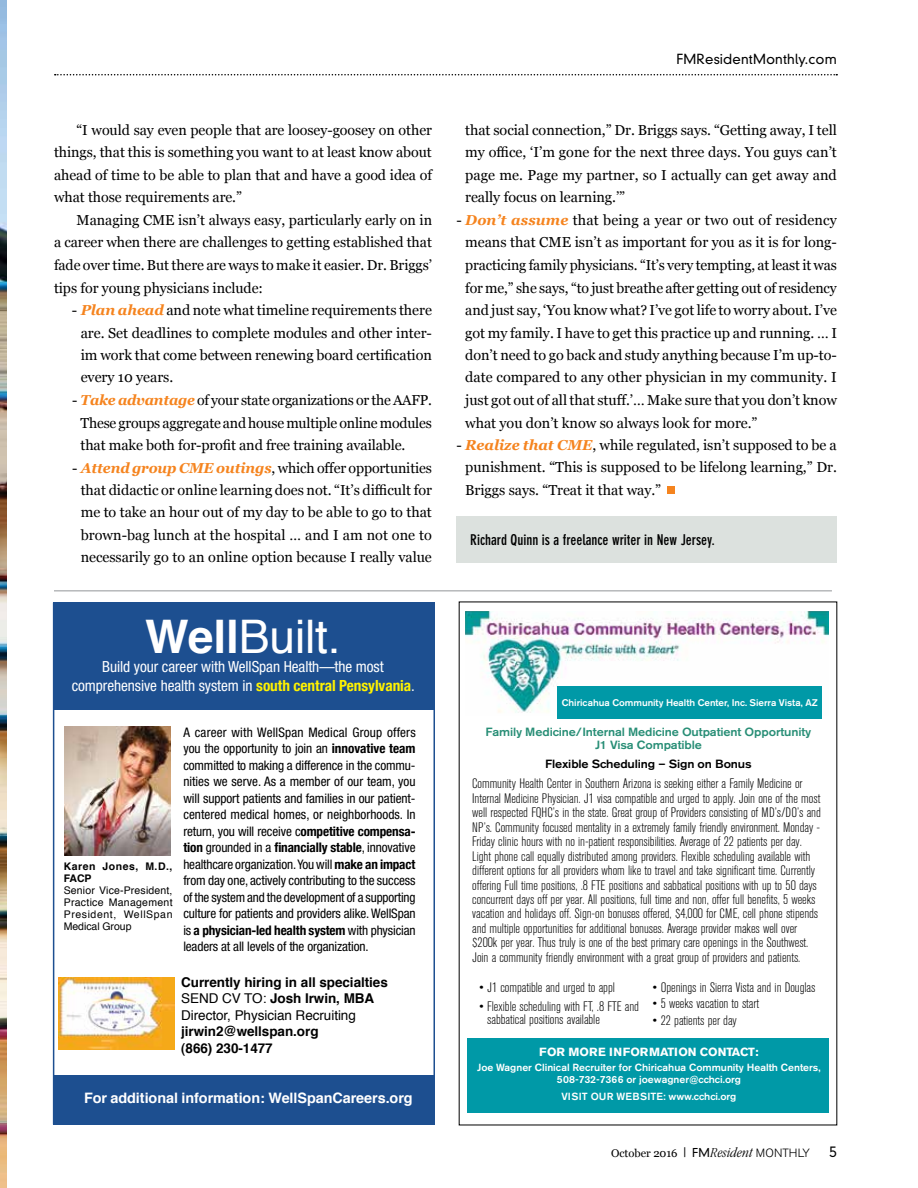
<style>
.page{position:relative;width:918px;height:1188px;background:#fff}
.page>*{position:absolute;margin:0;border:0;box-sizing:border-box;transform-origin:0 0}
.t1{font:46.35px "Helvetica";letter-spacing:-.005em;color:#fff}
.t2{font:condensed 15.3px/19.2px "Helvetica Neue";letter-spacing:-.005em;color:#fff;text-align:center}
.t3{font:700 condensed 14.7px "DIN Neuzeit Grotesk";color:#000}
.t4{font:14.4px/22.5px "Georgia";letter-spacing:-.005em;color:#000;text-align:justify}
.t5{font:700 14.4px "Helvetica";letter-spacing:-.005em;color:#fff}
.t6{font:300 14.25px "DIN Neuzeit Grotesk";color:#000}
.t7{font:300 condensed 13.65px/14.4px "Akzidenz Grotesk BE";letter-spacing:-.005em;color:#000;scale:1.07 1}
.t8{font:700 13.5px/16.5px "Helvetica";letter-spacing:-.005em;color:#000}
.t9{font:300 13.5px "DIN Neuzeit Grotesk";letter-spacing:.01em;color:#000}
.t10{font:condensed 13.2px/16.5px "Helvetica Neue";letter-spacing:-.01em;color:#000;text-align:justify}
.t11{font:500 11.85px/13.6px "Akzidenz Grotesk BE";letter-spacing:-.01em;color:#288e76;text-align:center;scale:1.07 1}
.t12{font:500 11.85px "Akzidenz Grotesk BE";letter-spacing:-.01em;color:#000;scale:1.07 1}
.t13{font:700 11.7px "Akzidenz Grotesk BE";color:#fff}
.t14{font:11.1px "Georgia";letter-spacing:-.005em;color:#000}
.t15{font:10.5px/12px "Helvetica";letter-spacing:.025em;color:#000;text-align:justify}
.t16{font:700 10.5px/12px "Helvetica";letter-spacing:.05em;color:#000}
.t17{font:500 10.2px/12.3px "Akzidenz Grotesk BE";color:#fff;text-align:center}
.t18{font:500 9.6px "Akzidenz Grotesk BE";letter-spacing:-.005em;color:#fff}
.s1{font-weight:700;font-style:italic;color:#f5841f}
.s2{font-weight:700}
.s3{font-weight:700;color:#fff200}
.s4{font-weight:400}
.s5{font-weight:700;font-size:10.35px}
.s6{font-family:"DIN Neuzeit Grotesk";font-weight:300;font-size:11.85px}
.s7{font-family:"ITC Garamond MM It 300 400";font-size:14.1px}
.s8{font-family:"Akzidenz Grotesk BE";font-weight:300;font-size:11.85px}
</style>
<div class="page">
<img style="left:0;top:0;width:7px;height:1188px">
<svg style="left:55px;top:74px;width:782px;height:1px"></svg>
<div style="left:457px;top:516px;width:380px;height:47px;background:#dce1de"></div>
<img style="left:466px;top:611px;width:363px;height:105px">
<div style="left:558px;top:687px;width:264px;height:32px;background:#0099a7"></div>
<div style="left:467px;top:1039px;width:362px;height:74px;background:#0099a7"></div>
<hr style="left:54px;top:590px;width:778px;height:1px;background:#939598">
<div style="left:54px;top:603px;width:381px;height:107px;background:#1d4f90"></div>
<div style="left:54px;top:1075px;width:381px;height:49px;background:#1d4f90"></div>
<img style="left:65px;top:727px;width:105px;height:128px">
<img style="left:58px;top:978px;width:117px;height:71px">
<div style="left:667px;top:486px;width:8px;height:8px;background:#f5841f"></div>
<p class="t4" style="left:54px;top:118px;width:380px;text-indent:22px">“I would say even people that are loosey-goosey on other things, that this is something you want to at least know about ahead of time to be able to plan that and have a good idea of what those requirements are.”</p>
<p class="t4" style="left:54px;top:208px;width:380px;text-indent:22px">Managing CME isn’t always easy, particularly early on in a career when there are challenges to getting established that fade over time. But there are ways to make it easier. Dr. Briggs’ tips for young physicians include:</p>
<p class="t4" style="left:81px;top:298px;width:353px;text-indent:-9px">- <span class="s1">Plan ahead</span> and note what timeline requirements there are. Set deadlines to complete modules and other inter&shy;im work that come between renewing board certification every 10 years.</p>
<p class="t4" style="left:81px;top:388px;width:353px;text-indent:-9px">- <span class="s1">Take advantage</span> of your state organizations or the AAFP.<br>These groups aggregate and house multiple online modules that make both for-profit and free training available.</p>
<p class="t4" style="left:81px;top:456px;width:353px;text-indent:-9px">- <span class="s1">Attend group CME outings</span>, which offer opportunities that didactic or online learning does not. “It’s difficult for me to take an hour out of my day to be able to go to that brown-bag lunch at the hospital … and I am not one to necessarily go to an online option because I really value</p>
<h1 class="t1" style="left:145px;top:597px;width:197px"><span class="s2">Well</span>Built.</h1>
<p class="t2" style="left:72px;top:657px;width:345px">Build your career with WellSpan Health—the most comprehensive health system in <span class="s3">south central Pensylvania</span>.</p>
<p class="t10" style="left:183px;top:724px;width:234px">A career with WellSpan Medical Group offers you the opportunity to join an <span class="s2">innovative team </span>committed to making a difference in the commu&shy;nities we serve. As a member of our team, you will support patients and families in our patient&shy;centered medical homes, or neighborhoods. In return, you will receive c<span class="s2">ompetitive compensa&shy;tion</span> grounded in a <span class="s2">financially stable</span>, innovative healthcare organization. You will <span class="s2">make an impact </span>from day one, actively contributing to the success of the system and the development of a supporting culture for patients and providers alike. WellSpan is <span class="s2">a physician-led health system</span> with physician leaders at all levels of the organization.</p>
<p class="t16" style="left:64px;top:860px;width:110px">Karen Jones, M.D.,<br>FACP</p>
<p class="t15" style="left:64px;top:884px;width:110px">Senior Vice-President, Practice Management President, WellSpan Medical Group</p>
<p class="t8" style="left:181px;top:973px;width:208px">Currently hiring in all specialties<br><span class="s4">SEND CV TO:</span> Josh Irwin, MBA<br><span class="s4">Director, Physician Recruiting</span></p>
<p class="t8" style="left:181px;top:1023px;width:139px">jirwin2@wellspan.org (866) 230-1477</p>
<p class="t5" style="left:84px;top:1085px;width:330px">For additional information: WellSpanCareers.org</p>
<p class="t9" style="left:676px;top:50px;width:162px">FMResidentMonthly.com</p>
<p class="t4" style="left:465px;top:118px;width:373px">that social connection,” Dr. Briggs says. “Getting away, I tell my office, ‘I’m gone for the next three days. You guys can’t page me. Page my partner, so I actually can get away and really focus on learning.’”</p>
<p class="t4" style="left:465px;top:208px;width:373px;text-indent:-9px">- <span class="s1">Don’t assume</span> that being a year or two out of residency means that CME isn’t as important for you as it is for long&shy;practicing family physicians. “It’s very tempting, at least it was for me,” she says, “to just breathe after getting out of residency and just say, ‘You know what? I’ve got life to worry about. I’ve got my family. I have to get this practice up and running. … I don’t need to go back and study anything because I’m up-to&shy;date compared to any other physician in my community. I just got out of all that stuff.’… Make sure that you don’t know what you don’t know so always look for more.”</p>
<p class="t4" style="left:465px;top:433px;width:373px;text-indent:-9px">- <span class="s1">Realize that CME</span>, while regulated, isn’t supposed to be a punishment. “This is supposed to be lifelong learning,” Dr.<br>Briggs says. “Treat it that way.”</p>
<p class="t3" style="left:470px;top:531px;width:246px">Richard Quinn is a freelance writer in New Jersey.</p>
<p class="t18" style="left:562px;top:696px;width:257px">Chiricahua Community Health Center, Inc. Sierra Vista, AZ</p>
<p class="t11" style="left:486px;top:724px;width:306px">Family Medicine/Internal Medicine Outpatient Opportunity<br>J1 Visa Compatible</p>
<p class="t12" style="left:545px;top:757px;width:195px">Flexible Scheduling – Sign on Bonus</p>
<p class="t7" style="left:472px;top:777px;width:327px">Community Health Center in Southern Arizona is seeking either a Family Medicine or Internal Medicine Physician. J1 visa compatible and urged to apply. Join one of the most well respected FQHC’s in the state. Great group of Providers consisting of MD’s/DO’s and NP’s. Community focused mentality in a extremely family friendly environment. Monday - Friday clinic hours with no in-patient responsibilities. Average of 22 patients per day.<br>Light phone call equally distributed among providers. Flexible scheduling available with different options for all providers whom like to travel and take significant time. Currently offering Full time positions, .8 FTE positions and sabbatical positions with up to 50 days concurrent days off per year. All positions, full time and non, offer full benefits, 5 weeks vacation and holidays off. Sign-on bonuses offered, $4,000 for CME, cell phone stipends and multiple opportunities for additional bonuses. Average provider makes well over $200k per year. Thus truly is one of the best primary care openings in the Southwest.<br>Join a community friendly environment with a great group of providers and patients.</p>
<p class="t7" style="left:479px;top:980px;width:128px">• J1 compatible and urged to appl</p>
<p class="t7" style="left:487px;top:1000px;width:143px;line-height:13.6px;text-indent:-8px">• Flexible scheduling with FT, .8 FTE and sabbatical positions available</p>
<p class="t7" style="left:653px;top:980px;width:154px">• Openings in Sierra Vista and in Douglas</p>
<p class="t7" style="left:653px;top:997px;width:101px">• 5 weeks vacation to start</p>
<p class="t7" style="left:653px;top:1014px;width:80px">• 22 patients per day</p>
<p class="t13" style="left:539px;top:1045px;width:221px">FOR MORE INFORMATION CONTACT:</p>
<p class="t17" style="left:477px;top:1061px;width:345px">Joe Wagner Clinical Recruiter for Chiricahua Community Health Centers,<br>508-732-7366 or joewagner@cchci.org</p>
<p class="t17" style="left:562px;top:1090px;width:176px">VISIT OUR WEBSITE: www.cchci.org</p>
<p class="t14" style="left:611px;top:1145px;width:200px">October 2016 <span class="s5">|</span> <span class="s6">FM</span><span class="s7">Resident</span> <span class="s8">MONTHLY</span></p>
<p class="t6" style="left:830px;top:1143px;width:9px">5</p>
</div>
